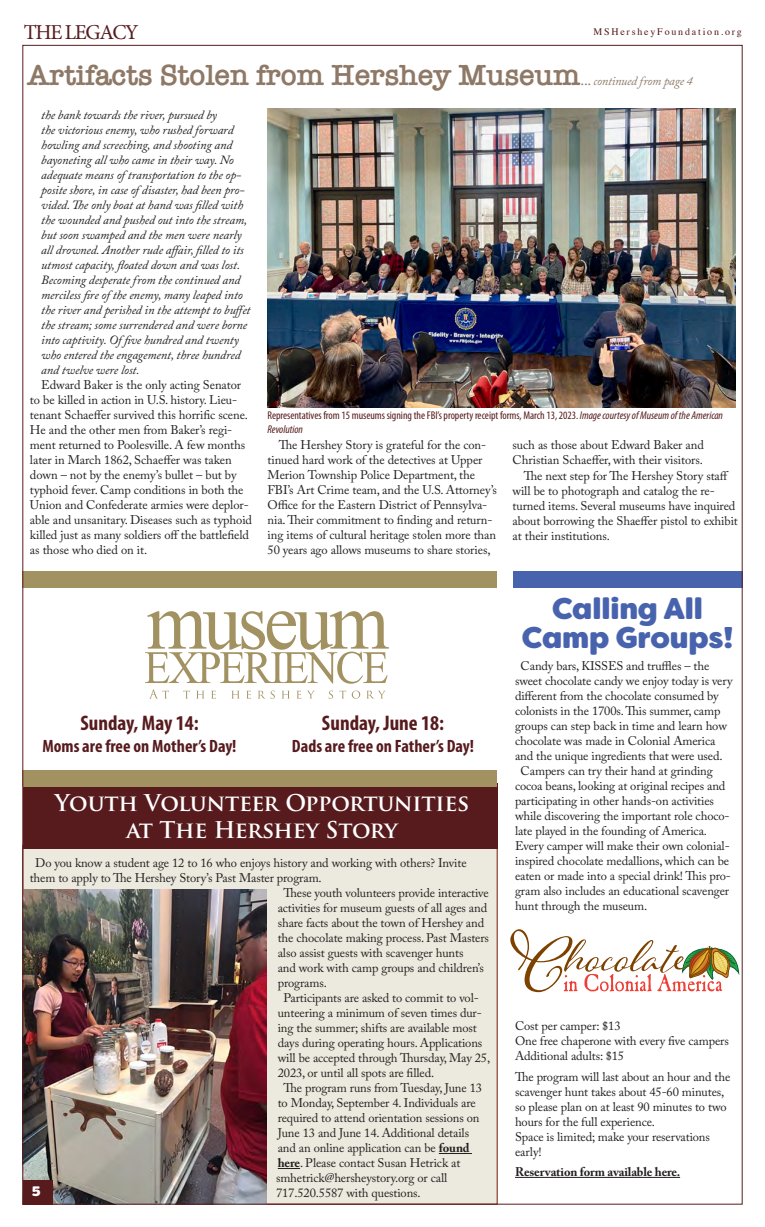
<style>
.page{position:relative;width:765px;height:1227px;background:#fff}
.page>*{position:absolute;margin:0;border:0;box-sizing:border-box;transform-origin:0 0}
.Body_copy{font:600 30px "American Typewriter";letter-spacing:-.01em;color:#8e7866}
.Body_copy-2{font:800 30px "Filson Soft";letter-spacing:-.005em;color:#4863ae}
.t1{font:700 22.5px "Trajan Pro";letter-spacing:-.01em;color:#fff}
.t2{font:21.25px "Minion Pro";letter-spacing:-.06em;color:#571b1e}
.Calendar_event{font:700 condensed 21.12px "Myriad Pro";color:#571b1e}
.Calendar_event-2{font:700 condensed 17.88px "Myriad Pro";color:#571b1e}
.Body_copy-3{font:800 13.75px "Filson Soft";color:#fff}
.Body_copy-4{font:12.5px/15px "Adobe Caslon Pro";letter-spacing:-.01em;color:#231f20}
.Body_copy-5{font:italic 12.5px/15px "Adobe Caslon Pro";letter-spacing:-.005em;color:#231f20}
.Body_copy-6{font:700 12.5px "Adobe Caslon Pro";letter-spacing:-.01em;color:#231f20}
.t3{font:condensed 11.25px/13.5px "Myriad Pro";letter-spacing:-.005em;color:#571b1e}
.t4{font:10px "Times";letter-spacing:.18em;color:#571b1e}
.s1{font-family:"Adobe Caslon Pro";font-weight:400;font-size:15px}
.s2{font-family:"Adobe Caslon Pro";font-weight:400;font-style:italic;font-size:12.5px}
.s3{font-style:italic}
.s4{font-weight:700}
</style>
<div class="page">
<img style="left:268px;top:108px;width:467px;height:299px">
<div style="left:23px;top:844px;width:475px;height:360px;background:#eceade"></div>
<div style="left:23px;top:783px;width:475px;height:65px;background:#571b1e"></div>
<hr style="left:439px;top:1152px;width:33px;height:1px;background:#231f20">
<svg style="left:150px;top:689px;width:19px;height:9px"></svg>
<svg style="left:183px;top:690px;width:7px;height:8px"></svg>
<svg style="left:196px;top:690px;width:8px;height:8px"></svg>
<svg style="left:211px;top:690px;width:5px;height:8px"></svg>
<svg style="left:231px;top:690px;width:9px;height:8px"></svg>
<svg style="left:246px;top:690px;width:5px;height:8px"></svg>
<svg style="left:258px;top:690px;width:17px;height:8px"></svg>
<svg style="left:282px;top:690px;width:8px;height:8px"></svg>
<svg style="left:296px;top:690px;width:5px;height:8px"></svg>
<svg style="left:307px;top:690px;width:8px;height:8px"></svg>
<svg style="left:329px;top:690px;width:4px;height:8px"></svg>
<svg style="left:339px;top:690px;width:7px;height:8px"></svg>
<svg style="left:352px;top:690px;width:8px;height:8px"></svg>
<svg style="left:366px;top:690px;width:20px;height:8px"></svg>
<svg style="left:145px;top:611px;width:244px;height:72px"></svg>
<hr style="left:515px;top:1176px;width:165px;height:1px;background:#231f20">
<div style="left:513px;top:571px;width:229px;height:17px;background:#4863ae"></div>
<img style="left:24px;top:889px;width:242px;height:313px">
<div style="left:22px;top:571px;width:475px;height:17px;background:#a29161"></div>
<svg style="left:510px;top:929px;width:230px;height:63px"></svg>
<div style="left:22px;top:770px;width:475px;height:16px;background:#a29161"></div>
<div style="left:23px;top:1179px;width:29px;height:25px;background:#571b1e"></div>
<p class="t2" style="left:24px;top:18px;width:116px">THE LEGACY</p>
<p class="t4" style="left:593px;top:22px;width:150px">MSHersheyFoundation.org</p>
<p class="Body_copy" style="left:28px;top:52px;width:667px">Artifacts Stolen from Hershey Museum<span class="s1">...</span> <span class="s2">continued from page 4</span></p>
<p class="Body_copy-5" style="left:41px;top:107px;width:211px">the bank towards the river, pursued by<br>the victorious enemy, who rushed forward howling and screeching, and shooting and bayoneting all who came in their way. No adequate means of transportation to the op&shy;posite shore, in case of disaster, had been pro&shy;vided. The only boat at hand was filled with the wounded and pushed out into the stream, but soon swamped and the men were nearly all drowned. Another rude affair, filled to its utmost capacity, floated down and was lost.<br>Becoming desperate from the continued and merciless fire of the enemy, many leaped into the river and perished in the attempt to buffet the stream; some surrendered and were borne into captivity. Of five hundred and twenty who entered the engagement, three hundred and twelve were lost.</p>
<p class="Body_copy-4" style="left:30px;top:377px;width:224px;text-indent:11px">Edward Baker is the only acting Senator to be killed in action in U.S. history. Lieu&shy;tenant Schaeffer survived this horrific scene.<br>He and the other men from Baker’s regi&shy;ment returned to Poolesville. A few months later in March 1862, Schaeffer was taken down – not by the enemy’s bullet – but by typhoid fever. Camp conditions in both the Union and Confederate armies were deplor&shy;able and unsanitary. Diseases such as typhoid killed just as many soldiers off the battlefield as those who died on it.</p>
<p class="t3" style="left:268px;top:408px;width:457px">Representatives from 15 museums signing the FBI’s property receipt forms, March 13, 2023. <span class="s3">Image courtesy of Museum of the American<br>Revolution</span></p>
<p class="Body_copy-4" style="left:268px;top:437px;width:231px;text-indent:11px">The Hershey Story is grateful for the con&shy;tinued hard work of the detectives at Upper Merion Township Police Department, the FBI’s Art Crime team, and the U.S. Attorney’s Office for the Eastern District of Pennsylva&shy;nia. Their commitment to finding and return&shy;ing items of cultural heritage stolen more than 50 years ago allows museums to share stories,</p>
<p class="Body_copy-4" style="left:513px;top:437px;width:193px">such as those about Edward Baker and<br>Christian Schaeffer, with their visitors.</p>
<p class="Body_copy-4" style="left:513px;top:467px;width:227px;text-indent:11px">The next step for The Hershey Story staff will be to photograph and catalog the re&shy;turned items. Several museums have inquired about borrowing the Shaeffer pistol to exhibit at their institutions.</p>
<p class="Calendar_event" style="left:80px;top:710px;width:120px">Sunday, May 14:</p>
<p class="Calendar_event-2" style="left:42px;top:734px;width:196px">Moms are free on Mother’s Day!</p>
<p class="Calendar_event" style="left:322px;top:710px;width:124px">Sunday, June 18:</p>
<p class="Calendar_event-2" style="left:292px;top:734px;width:184px">Dads are free on Father’s Day!</p>
<p class="t1" style="left:55px;top:788px;width:416px">Youth Volunteer Opportunities</p>
<p class="t1" style="left:126px;top:815px;width:273px">at The Hershey Story</p>
<p class="Body_copy-4" style="left:30px;top:855px;width:438px;text-indent:6px">Do you know a student age 12 to 16 who enjoys history and working with others? Invite them to apply to The Hershey Story’s Past Master program.</p>
<p class="Body_copy-4" style="left:278px;top:885px;width:213px;text-indent:6px">These youth volunteers provide interactive activities for museum guests of all ages and share facts about the town of Hershey and the chocolate making process. Past Masters also assist guests with scavenger hunts<br>and work with camp groups and children’s programs.</p>
<p class="Body_copy-4" style="left:278px;top:990px;width:214px;text-indent:6px">Participants are asked to commit to vol&shy;unteering a minimum of seven times dur&shy;ing the summer; shifts are available most days during operating hours. Applications will be accepted through Thursday, May 25, 2023, or until all spots are filled.</p>
<p class="Body_copy-4" style="left:278px;top:1080px;width:206px;text-indent:6px">The program runs from Tuesday, June 13 to Monday, September 4. Individuals are required to attend orientation sessions on June 13 and June 14. Additional details and an online application can be <span class="s4">found here</span>. Please contact Susan Hetrick at</p>
<p class="Body_copy-4" style="left:276px;top:1170px;width:173px">smhetrick@hersheystory.org or call<br>717.520.5587 with questions.</p>
<p class="Body_copy-3" style="left:32px;top:1182px;width:10px">5</p>
<p class="Body_copy-2" style="left:552px;top:589px;width:152px">Calling All</p>
<p class="Body_copy-2" style="left:522px;top:618px;width:213px">Camp Groups!</p>
<p class="Body_copy-4" style="left:515px;top:657px;width:219px;text-indent:6px">Candy bars, KISSES and truffles – the sweet chocolate candy we enjoy today is very different from the chocolate consumed by colonists in the 1700s. This summer, camp groups can step back in time and learn how chocolate was made in Colonial America and the unique ingredients that were used.</p>
<p class="Body_copy-4" style="left:515px;top:762px;width:217px;text-indent:6px">Campers can try their hand at grinding cocoa beans, looking at original recipes and participating in other hands-on activities while discovering the important role choco&shy;late played in the founding of America.<br>Every camper will make their own colonial&shy;inspired chocolate medallions, which can be eaten or made into a special drink! This pro&shy;gram also includes an educational scavenger hunt through the museum.</p>
<p class="Body_copy-4" style="left:515px;top:1017px;width:107px">Cost per camper: $13</p>
<p class="Body_copy-4" style="left:515px;top:1032px;width:215px">One free chaperone with every five campers</p>
<p class="Body_copy-4" style="left:515px;top:1047px;width:111px">Additional adults: $15</p>
<p class="Body_copy-4" style="left:515px;top:1069px;width:217px">The program will last about an hour and the scavenger hunt takes about 45-60 minutes, so please plan on at least 90 minutes to two hours for the full experience.</p>
<p class="Body_copy-4" style="left:515px;top:1129px;width:196px">Space is limited; make your reservations early!</p>
<p class="Body_copy-6" style="left:515px;top:1164px;width:167px">Reservation form available here.</p>
</div>
